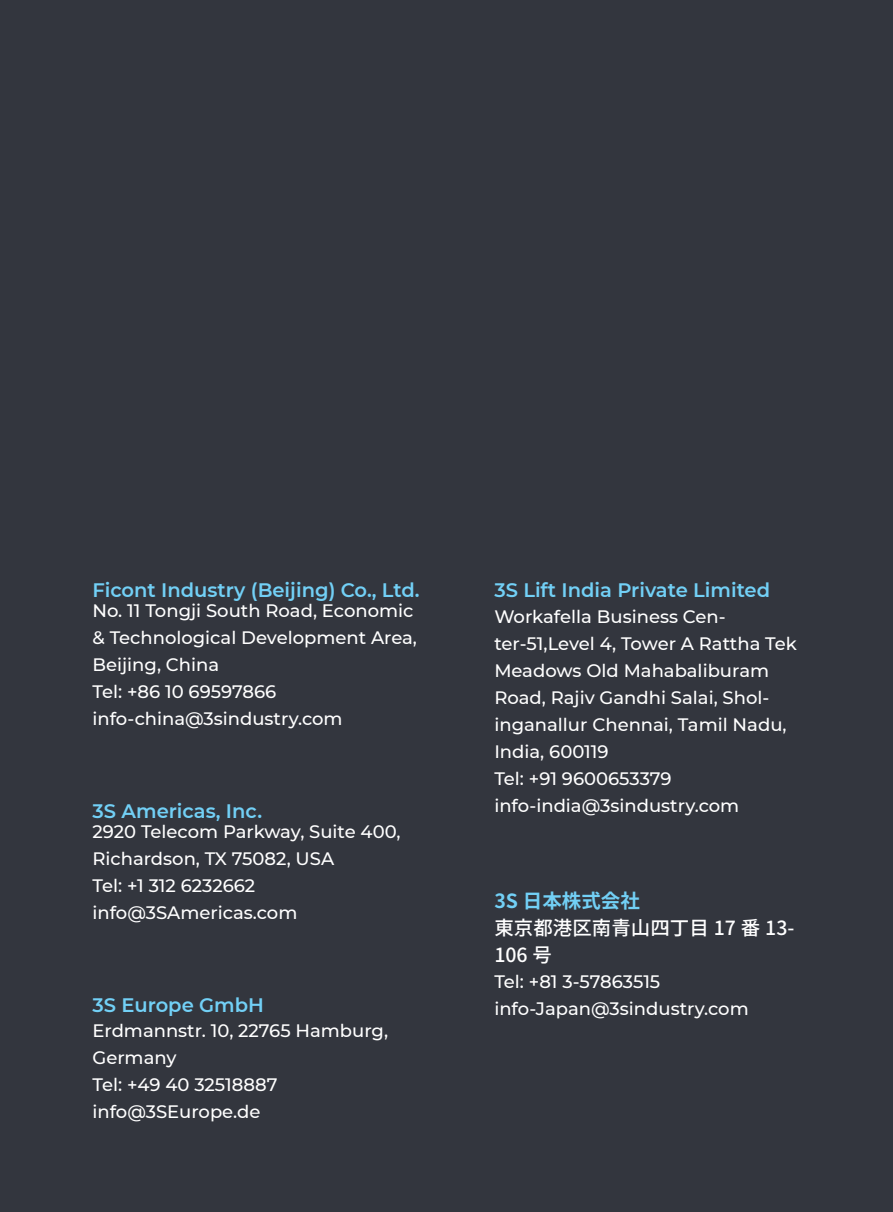
<style>
.page{position:relative;width:893px;height:1212px;background:#33363e}
.page>*{position:absolute;margin:0;border:0;box-sizing:border-box;transform-origin:0 0}
.t1{font:600 19.5px "Montserrat";color:#72d0f6}
.t2{font:500 19.5px/27px "Noto Sans CJ Kjp";color:#fff}
.t3{font:700 19.5px "Noto Sans CJ Kjp";color:#72d0f6}
.t4{font:500 18px/27px "Montserrat";color:#fff}
</style>
<div class="page">
<p class="t1" style="left:92px;top:577px;width:329px">Ficont Industry (Beijing) Co., Ltd.</p>
<p class="t4" style="left:92px;top:596px;width:326px">No. 11 Tongji South Road, Economic &amp; Technological Development Area,<br>Beijing, China<br>Tel: +86 10 69597866 info-china@3sindustry.com</p>
<p class="t1" style="left:92px;top:797px;width:171px">3S Americas, Inc.</p>
<p class="t4" style="left:92px;top:817px;width:310px">2920 Telecom Parkway, Suite 400,<br>Richardson, TX 75082, USA<br>Tel: +1 312 6232662 info@3SAmericas.com</p>
<p class="t1" style="left:92px;top:991px;width:173px">3S Europe GmbH</p>
<p class="t4" style="left:92px;top:1017px;width:297px">Erdmannstr. 10, 22765 Hamburg,<br>Germany<br>Tel: +49 40 32518887 info@3SEurope.de</p>
<p class="t1" style="left:494px;top:577px;width:277px">3S Lift India Private Limited</p>
<p class="t4" style="left:494px;top:602px;width:304px">Workafella Business Cen&shy;ter-51,Level 4, Tower A Rattha Tek<br>Meadows Old Mahabaliburam<br>Road, Rajiv Gandhi Salai, Shol&shy;inganallur Chennai, Tamil Nadu,<br>India, 600119<br>Tel: +91 9600653379 info-india@3sindustry.com</p>
<p class="t3" style="left:494px;top:890px;width:147px">3S 日本株式会社</p>
<p class="t2" style="left:494px;top:915px;width:302px">東京都港区南青山四丁目 17 番 13-<br>106 号</p>
<p class="t4" style="left:494px;top:967px;width:256px">Tel: +81 3-57863515 info-Japan@3sindustry.com</p>
</div>
